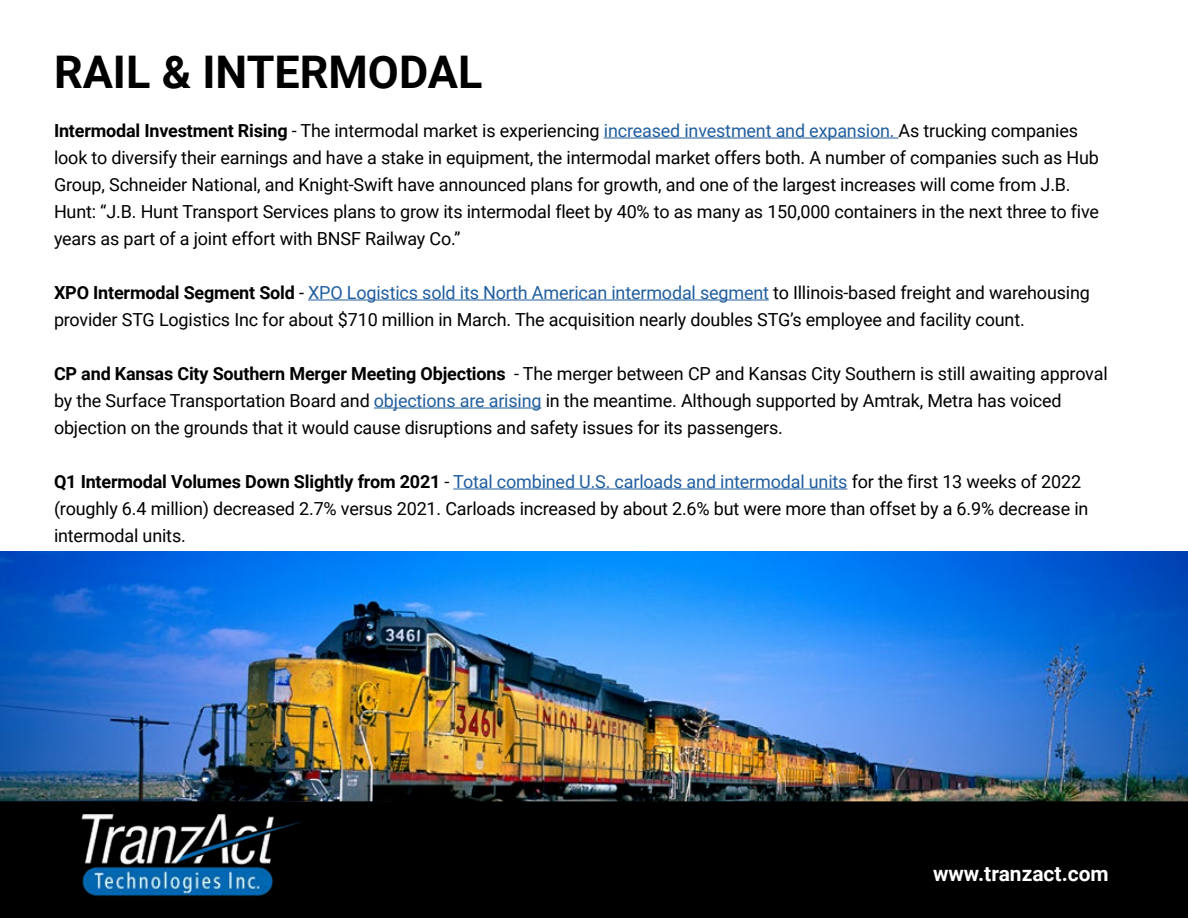
<style>
.page{position:relative;width:1188px;height:918px;background:#fff}
.page>*{position:absolute;margin:0;border:0;box-sizing:border-box;transform-origin:0 0}
.t1{font:700 45px "Roboto";color:#000}
.t2{font:700 21px "Roboto";color:#fff}
.t3{font:18px/27px "Roboto";letter-spacing:-.01em;color:#000}
.s1{font-weight:700}
.s2{color:#215e9e}
</style>
<div class="page">
<img style="left:0;top:552px;width:1188px;height:249px">
<div style="left:0;top:801px;width:1188px;height:117px;background:#000"></div>
<img style="left:73px;top:815px;width:249px;height:93px">
<hr style="left:604px;top:138px;width:294px;height:1px;background:#215e9e">
<hr style="left:308px;top:300px;width:461px;height:1px;background:#215e9e">
<hr style="left:374px;top:408px;width:167px;height:1px;background:#215e9e">
<hr style="left:453px;top:489px;width:394px;height:1px;background:#215e9e">
<h1 class="t1" style="left:54px;top:40px;width:430px">RAIL &amp; INTERMODAL</h1>
<p class="t3" style="left:54px;top:116px;width:1046px"><span class="s1">Intermodal Investment Rising</span> - The intermodal market is experiencing <span class="s2">increased investment and expansion.</span> As trucking companies look to diversify their earnings and have a stake in equipment, the intermodal market offers both. A number of companies such as Hub Group, Schneider National, and Knight-Swift have announced plans for growth, and one of the largest increases will come from J.B.<br>Hunt: “J.B. Hunt Transport Services plans to grow its intermodal fleet by 40% to as many as 150,000 containers in the next three to five years as part of a joint effort with BNSF Railway Co.”</p>
<p class="t3" style="left:54px;top:278px;width:1037px"><span class="s1">XPO Intermodal Segment Sold</span> - <span class="s2">XPO Logistics sold its North American intermodal segment</span> to Illinois-based freight and warehousing provider STG Logistics Inc for about $710 million in March. The acquisition nearly doubles STG’s employee and facility count.</p>
<p class="t3" style="left:54px;top:359px;width:1055px"><span class="s1">CP and Kansas City Southern Merger Meeting Objections</span> - The merger between CP and Kansas City Southern is still awaiting approval by the Surface Transportation Board and <span class="s2">objections are arising</span> in the meantime. Although supported by Amtrak, Metra has voiced objection on the grounds that it would cause disruptions and safety issues for its passengers.</p>
<p class="t3" style="left:54px;top:467px;width:1036px"><span class="s1">Q1 Intermodal Volumes Down Slightly from 2021</span> - <span class="s2">Total combined U.S. carloads and intermodal units</span> for the first 13 weeks of 2022 (roughly 6.4 million) decreased 2.7% versus 2021. Carloads increased by about 2.6% but were more than offset by a 6.9% decrease in intermodal units.</p>
<p class="t2" style="left:933px;top:859px;width:177px">www.tranzact.com</p>
</div>
